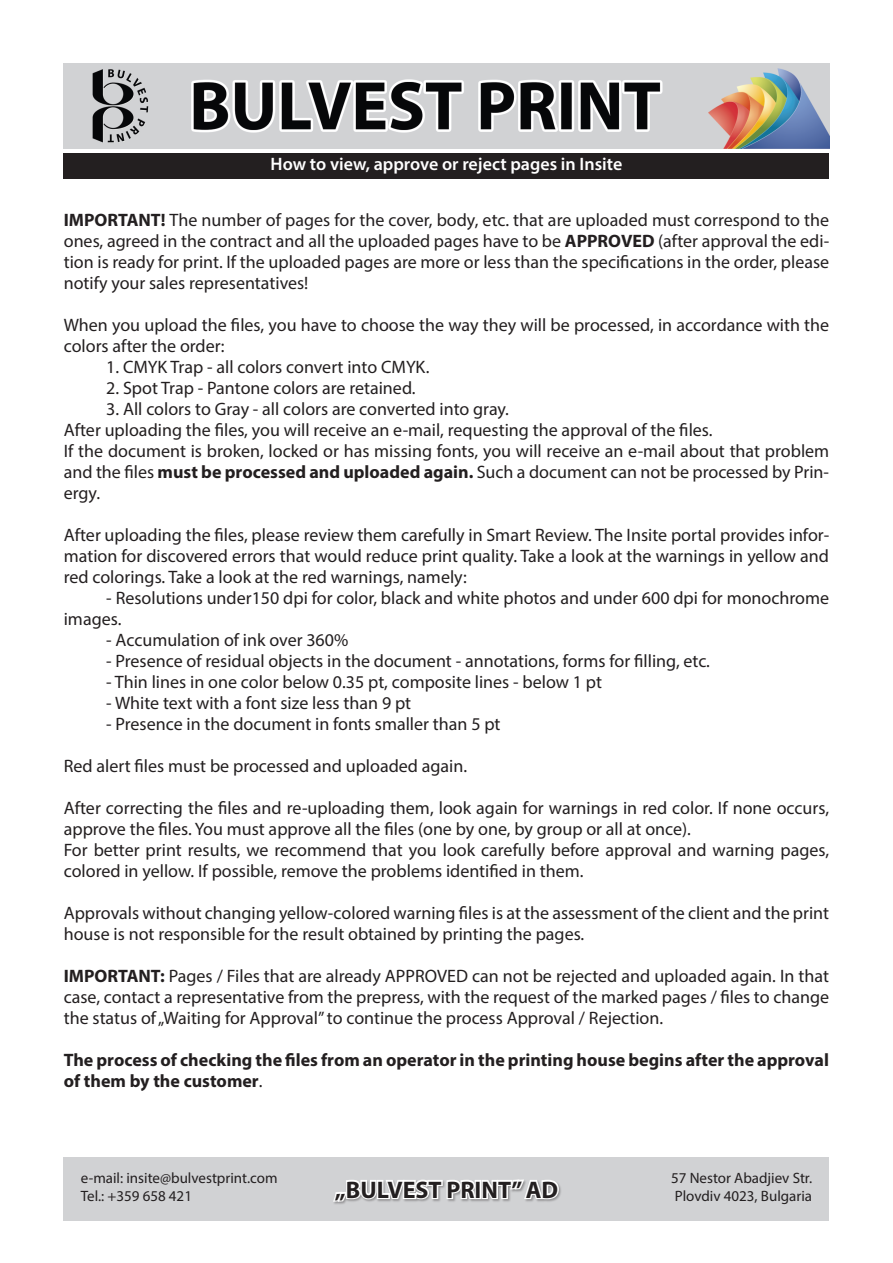
<style>
.page{position:relative;width:893px;height:1263px;background:#fff}
.page>*{position:absolute;margin:0;border:0;box-sizing:border-box;transform-origin:0 0}
.t1{font:700 24px "Myriad Pro";color:#231f20}
.t2{font:18px/21px "Myriad Pro";color:#231f20}
.t3{font:700 18px/21px "Myriad Pro";color:#231f20}
.t4{font:600 18px "Myriad Pro";color:#fff}
.t5{font:15px/18px "Myriad Pro";color:#231f20}
.s1{font-weight:700}
.s2{font-weight:400}
</style>
<div class="page">
<div style="left:64px;top:1157px;width:765px;height:63px;background:#d1d2d4"></div>
<div style="left:64px;top:153px;width:765px;height:26px;background:#231f20"></div>
<div style="left:333px;top:1180px;width:296px;height:51px;background:#231f20;opacity:.35"></div>
<svg style="left:331px;top:1179px;width:229px;height:47px"></svg>
<img style="left:64px;top:64px;width:765px;height:85px">
<p class="t4" style="left:271px;top:152px;width:353px">How to view, approve or reject pages in Insite</p>
<p class="t2" style="left:64px;top:209px;width:767px;text-align:justify"><span class="s1">IMPORTANT!</span> The number of pages for the cover, body, etc. that are uploaded must correspond to the ones, agreed in the contract and all the uploaded pages have to be <span class="s1">APPROVED</span> (after approval the edi&shy;tion is ready for print. If the uploaded pages are more or less than the specifications in the order, please notify your sales representatives!</p>
<p class="t2" style="left:64px;top:314px;width:767px">When you upload the files, you have to choose the way they will be processed, in accordance with the colors after the order:</p>
<p class="t2" style="left:106px;top:356px;width:325px">1. CMYK Trap - all colors convert into CMYK.</p>
<p class="t2" style="left:106px;top:377px;width:311px">2. Spot Trap - Pantone colors are retained.</p>
<p class="t2" style="left:64px;top:398px;width:767px;text-indent:43px">3. All colors to Gray - all colors are converted into gray.<br>After uploading the files, you will receive an e-mail, requesting the approval of the files.<br>If the document is broken, locked or has missing fonts, you will receive an e-mail about that problem and the files <span class="s1">must be processed and uploaded again.</span> Such a document can not be processed by Prin&shy;ergy.</p>
<p class="t2" style="left:64px;top:524px;width:767px;text-align:justify">After uploading the files, please review them carefully in Smart Review. The Insite portal provides infor&shy;mation for discovered errors that would reduce print quality. Take a look at the warnings in yellow and red colorings. Take a look at the red warnings, namely:</p>
<p class="t2" style="left:64px;top:587px;width:767px;text-indent:43px">- Resolutions under150 dpi for color, black and white photos and under 600 dpi for monochrome images.</p>
<p class="t2" style="left:106px;top:629px;width:244px">- Accumulation of ink over 360%</p>
<p class="t2" style="left:106px;top:650px;width:605px">- Presence of residual objects in the document - annotations, forms for filling, etc.</p>
<p class="t2" style="left:106px;top:671px;width:497px">- Thin lines in one color below 0.35 pt, composite lines - below 1 pt</p>
<p class="t2" style="left:106px;top:692px;width:306px">- White text with a font size less than 9 pt</p>
<p class="t2" style="left:106px;top:713px;width:396px">- Presence in the document in fonts smaller than 5 pt</p>
<p class="t2" style="left:64px;top:755px;width:405px">Red alert files must be processed and uploaded again.</p>
<p class="t2" style="left:64px;top:797px;width:767px">After correcting the files and re-uploading them, look again for warnings in red color. If none occurs, approve the files. You must approve all the files (one by one, by group or all at once).<br>For better print results, we recommend that you look carefully before approval and warning pages, colored in yellow. If possible, remove the problems identified in them.</p>
<p class="t2" style="left:64px;top:902px;width:767px">Approvals without changing yellow-colored warning files is at the assessment of the client and the print house is not responsible for the result obtained by printing the pages.</p>
<p class="t2" style="left:64px;top:965px;width:767px;text-align:justify"><span class="s1">IMPORTANT:</span> Pages / Files that are already APPROVED can not be rejected and uploaded again. In that case, contact a representative from the prepress, with the request of the marked pages / files to change the status of „Waiting for Approval” to continue the process Approval / Rejection.</p>
<p class="t3" style="left:64px;top:1049px;width:767px">The process of checking the files from an operator in the printing house begins after the approval of them by the customer<span class="s2">.</span></p>
<p class="t5" style="left:81px;top:1168px;width:198px">e-mail: insite@bulvestprint.com<br>Tel.: +359 658 421</p>
<h1 class="t1" style="left:335px;top:1174px;width:225px">„BULVEST PRINT” AD</h1>
<p class="t5" style="left:671px;top:1168px;width:143px">57 Nestor Abadjiev Str.<br>Plovdiv 4023, Bulgaria</p>
</div>
